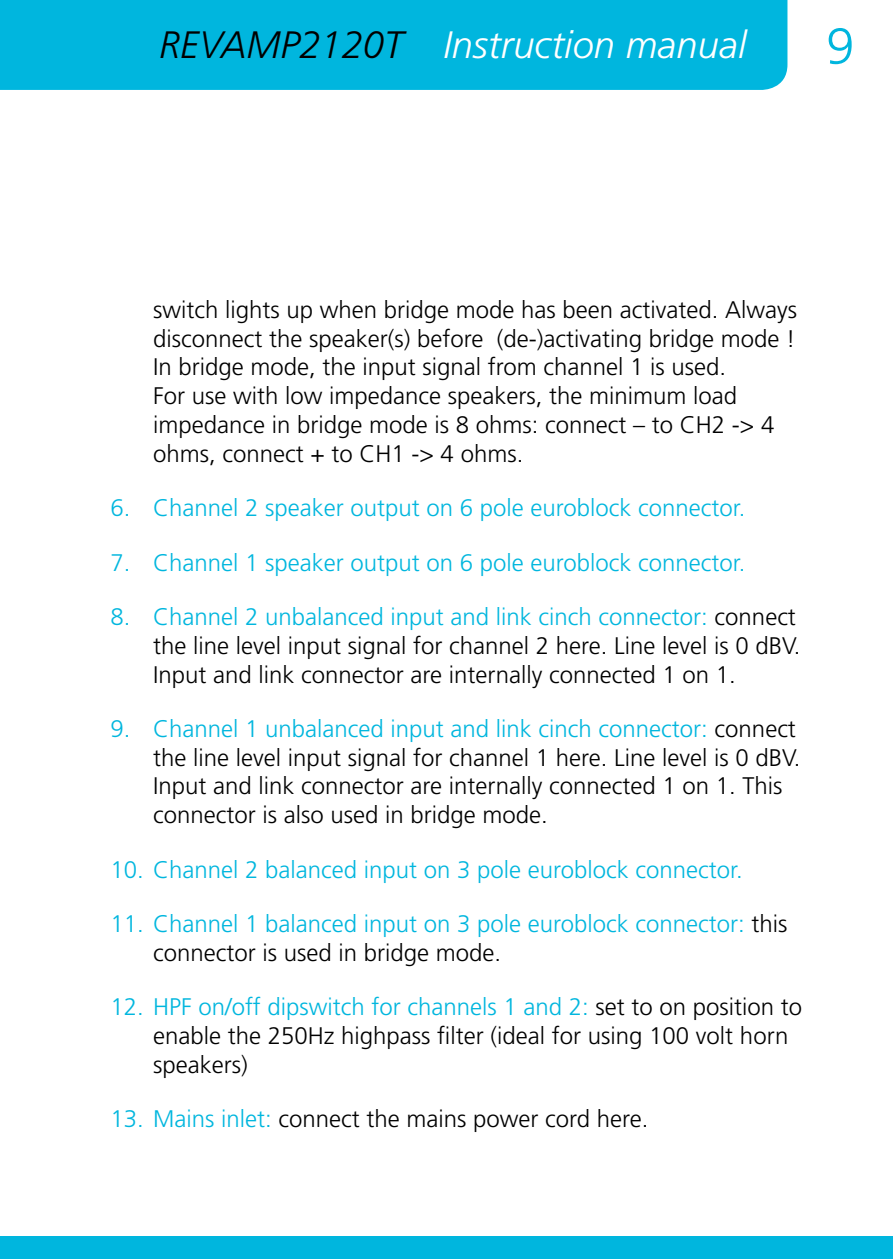
<style>
.page{position:relative;width:893px;height:1259px;background:#fff}
.page>*{position:absolute;margin:0;border:0;box-sizing:border-box;transform-origin:0 0}
.t1{font:300 51px "Frutiger LT Std";color:#00b6de}
.t2{font:italic 300 38.1px "Frutiger LT Std";color:#fff}
.t3{font:300 24px/28.8px "Frutiger LT Std";color:#000}
.t4{font:300 24px/28.8px "Frutiger LT Std";color:#00b6de}
.s1{color:#000}
.s2{color:#00b6de}
</style>
<div class="page">
<div style="left:0;top:0;width:787px;height:90px;background:#00b6de"></div>
<div style="left:0;top:1236px;width:893px;height:23px;background:#00b6de"></div>
<h2 class="t2" style="left:159px;top:23px;width:589px"><span class="s1">REVAMP2120T</span> Instruction manual</h2>
<h1 class="t1" style="left:826px;top:17px;width:30px">9</h1>
<p class="t3" style="left:153px;top:295px;width:646px">switch lights up when bridge mode has been activated. Always disconnect the speaker(s) before (de-)activating bridge mode !<br>In bridge mode, the input signal from channel 1 is used.<br>For use with low impedance speakers, the minimum load impedance in bridge mode is 8 ohms: connect – to CH2 -&gt; 4 ohms, connect + to CH1 -&gt; 4 ohms.</p>
<p class="t4" style="left:111px;top:494px;width:636px">6. Channel 2 speaker output on 6 pole euroblock connector.</p>
<p class="t4" style="left:111px;top:548px;width:636px">7. Channel 1 speaker output on 6 pole euroblock connector.</p>
<p class="t3" style="left:153px;top:602px;width:649px;text-indent:-43px"><span class="s2">8. Channel 2 unbalanced input and link cinch connector:</span> connect the line level input signal for channel 2 here. Line level is 0 dBV.<br>Input and link connector are internally connected 1 on 1.</p>
<p class="t3" style="left:153px;top:714px;width:649px;text-indent:-43px"><span class="s2">9. Channel 1 unbalanced input and link cinch connector:</span> connect the line level input signal for channel 1 here. Line level is 0 dBV.<br>Input and link connector are internally connected 1 on 1. This connector is also used in bridge mode.</p>
<p class="t4" style="left:111px;top:855px;width:634px">10. Channel 2 balanced input on 3 pole euroblock connector.</p>
<p class="t4" style="left:153px;top:909px;width:636px;text-indent:-43px">11. Channel 1 balanced input on 3 pole euroblock connector: <span class="s1">this connector is used in bridge mode.</span></p>
<p class="t3" style="left:153px;top:992px;width:651px;text-indent:-43px"><span class="s2">12. HPF on/off dipswitch for channels 1 and 2:</span> set to on position to enable the 250Hz highpass filter (ideal for using 100 volt horn speakers)</p>
<p class="t3" style="left:111px;top:1104px;width:539px"><span class="s2">13. Mains inlet:</span> connect the mains power cord here.</p>
</div>
